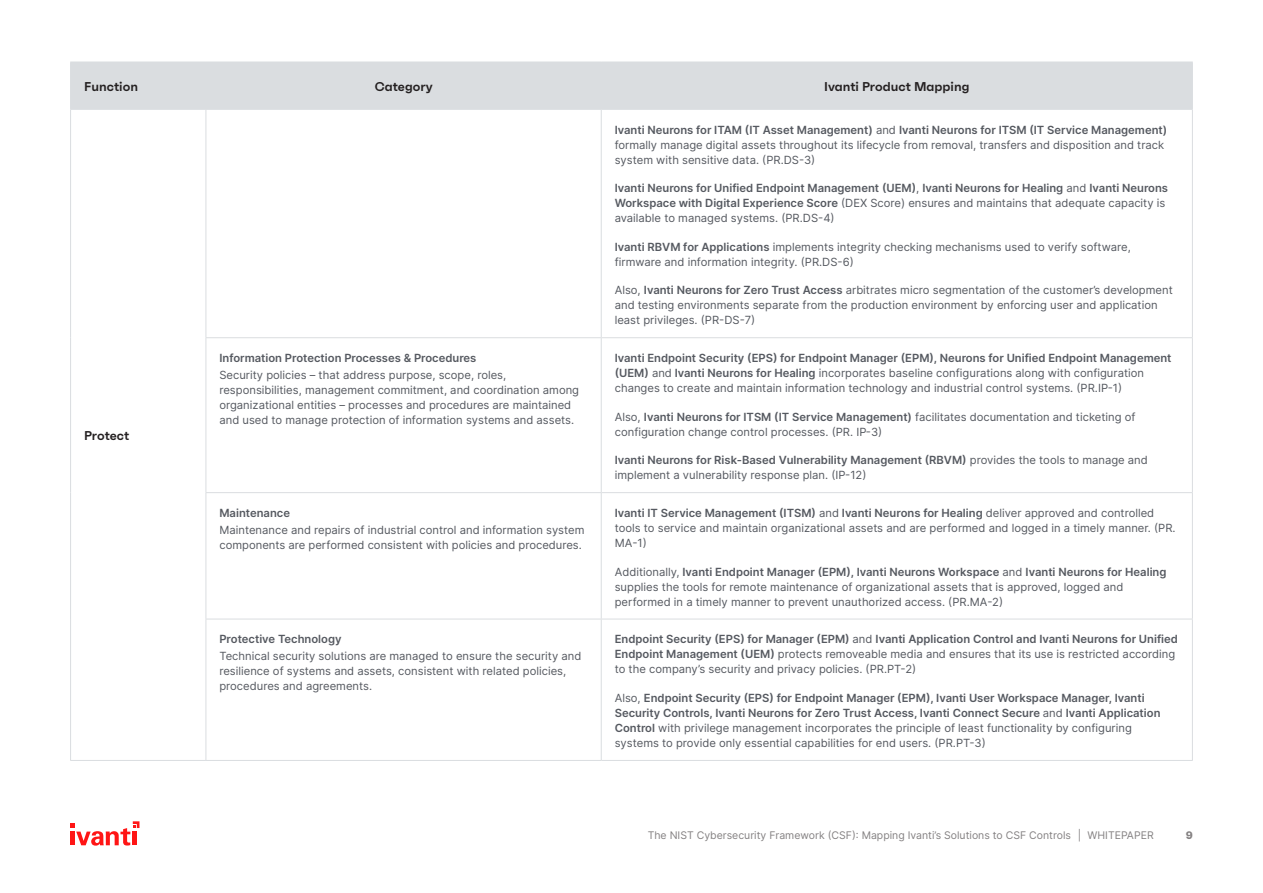
<style>
.page{position:relative;width:1263px;height:893px;background:#fff}
.page>*{position:absolute;margin:0;border:0;box-sizing:border-box;transform-origin:0 0}
.Heading_3{font:600 12.75px "Faktum";color:#231f20}
.t1{font:11.25px/15px "Inter";color:#555960}
.t2{font:600 11.25px/15px "Inter";color:#555960}
.t3{font:10.5px "Inter";color:#848182}
.t4{font:800 10.5px "Inter";color:#848182}
.s1{font-weight:600}
.s2{font-weight:400}
</style>
<div class="page">
<svg style="left:70px;top:821px;width:69px;height:25px"></svg>
<div style="left:71px;top:63px;width:1121px;height:46px;background:#dadde0"></div>
<hr style="left:70px;top:62px;width:136px;height:1px;background:#dadde0">
<hr style="left:70px;top:62px;width:1px;height:47px;background:#dadde0">
<hr style="left:206px;top:62px;width:395px;height:1px;background:#dadde0">
<hr style="left:206px;top:62px;width:1px;height:47px;background:#dadde0">
<hr style="left:601px;top:62px;width:592px;height:1px;background:#dadde0">
<hr style="left:601px;top:62px;width:1px;height:47px;background:#dadde0">
<hr style="left:1192px;top:62px;width:1px;height:47px;background:#dadde0">
<hr style="left:70px;top:109px;width:136px;height:1px;background:#dadde0">
<hr style="left:70px;top:110px;width:1px;height:228px;background:#dadde0">
<hr style="left:206px;top:109px;width:395px;height:1px;background:#dadde0">
<hr style="left:206px;top:110px;width:1px;height:227px;background:#dadde0">
<hr style="left:601px;top:109px;width:592px;height:1px;background:#dadde0">
<hr style="left:601px;top:110px;width:1px;height:227px;background:#dadde0">
<hr style="left:1192px;top:110px;width:1px;height:227px;background:#dadde0">
<hr style="left:70px;top:338px;width:1px;height:155px;background:#dadde0">
<hr style="left:206px;top:337px;width:395px;height:1px;background:#dadde0">
<hr style="left:206px;top:338px;width:1px;height:154px;background:#dadde0">
<hr style="left:601px;top:337px;width:592px;height:1px;background:#dadde0">
<hr style="left:601px;top:338px;width:1px;height:154px;background:#dadde0">
<hr style="left:1192px;top:338px;width:1px;height:154px;background:#dadde0">
<hr style="left:70px;top:493px;width:1px;height:126px;background:#dadde0">
<hr style="left:206px;top:492px;width:395px;height:1px;background:#dadde0">
<hr style="left:206px;top:493px;width:1px;height:126px;background:#dadde0">
<hr style="left:601px;top:492px;width:592px;height:1px;background:#dadde0">
<hr style="left:601px;top:493px;width:1px;height:126px;background:#dadde0">
<hr style="left:1192px;top:493px;width:1px;height:126px;background:#dadde0">
<hr style="left:70px;top:619px;width:1px;height:141px;background:#dadde0">
<hr style="left:206px;top:619px;width:395px;height:1px;background:#dadde0">
<hr style="left:206px;top:619px;width:1px;height:141px;background:#dadde0">
<hr style="left:601px;top:619px;width:592px;height:1px;background:#dadde0">
<hr style="left:601px;top:619px;width:1px;height:141px;background:#dadde0">
<hr style="left:1192px;top:619px;width:1px;height:141px;background:#dadde0">
<hr style="left:70px;top:760px;width:136px;height:1px;background:#dadde0">
<hr style="left:206px;top:760px;width:395px;height:1px;background:#dadde0">
<hr style="left:601px;top:760px;width:592px;height:1px;background:#dadde0">
<p class="Heading_3" style="left:84px;top:78px;width:55px">Function</p>
<p class="Heading_3" style="left:375px;top:78px;width:59px">Category</p>
<p class="Heading_3" style="left:824px;top:78px;width:147px">Ivanti Product Mapping</p>
<p class="Heading_3" style="left:84px;top:427px;width:47px">Protect</p>
<p class="t1" style="left:615px;top:122px;width:554px"><span class="s1">Ivanti Neurons for ITAM (IT Asset Management)</span> and <span class="s1">Ivanti Neurons for ITSM (IT Service Management) </span>formally manage digital assets throughout its lifecycle from removal, transfers and disposition and track system with sensitive data. (PR.DS-3)</p>
<p class="t2" style="left:615px;top:180px;width:555px">Ivanti Neurons for Unified Endpoint Management (UEM)<span class="s2">,</span> Ivanti Neurons for Healing <span class="s2">and</span> Ivanti Neurons<br>Workspace with Digital Experience Score <span class="s2">(DEX Score) ensures and maintains that adequate capacity is available to managed systems. (PR.DS-4)</span></p>
<p class="t1" style="left:615px;top:239px;width:518px"><span class="s1">Ivanti RBVM for Applications</span> implements integrity checking mechanisms used to verify software, firmware and information integrity. (PR.DS-6)</p>
<p class="t1" style="left:615px;top:282px;width:560px">Also, <span class="s1">Ivanti Neurons for Zero Trust Access</span> arbitrates micro segmentation of the customer’s development and testing environments separate from the production environment by enforcing user and application least privileges. (PR-DS-7)</p>
<p class="t2" style="left:219px;top:350px;width:259px">Information Protection Processes &amp; Procedures</p>
<p class="t1" style="left:219px;top:367px;width:361px">Security policies – that address purpose, scope, roles, responsibilities, management commitment, and coordination among organizational entities – processes and procedures are maintained and used to manage protection of information systems and assets.</p>
<p class="t1" style="left:615px;top:350px;width:558px"><span class="s1">Ivanti Endpoint Security (EPS) for Endpoint Manager (EPM), Neurons for Unified Endpoint Management (UEM)</span> and <span class="s1">Ivanti Neurons for Healing</span> incorporates baseline configurations along with configuration changes to create and maintain information technology and industrial control systems. (PR.IP-1)</p>
<p class="t1" style="left:615px;top:409px;width:522px">Also, <span class="s1">Ivanti Neurons for ITSM (IT Service Management)</span> facilitates documentation and ticketing of configuration change control processes. (PR. IP-3)</p>
<p class="t1" style="left:615px;top:452px;width:535px"><span class="s1">Ivanti Neurons for Risk-Based Vulnerability Management (RBVM)</span> provides the tools to manage and implement a vulnerability response plan. (IP-12)</p>
<p class="t2" style="left:219px;top:505px;width:72px">Maintenance</p>
<p class="t1" style="left:219px;top:522px;width:367px">Maintenance and repairs of industrial control and information system components are performed consistent with policies and procedures.</p>
<p class="t1" style="left:615px;top:505px;width:562px"><span class="s1">Ivanti IT Service Management (ITSM)</span> and <span class="s1">Ivanti Neurons for Healing</span> deliver approved and controlled tools to service and maintain organizational assets and are performed and logged in a timely manner. (PR.<br>MA-1)</p>
<p class="t1" style="left:615px;top:564px;width:553px">Additionally, <span class="s1">Ivanti Endpoint Manager (EPM), Ivanti Neurons Workspace</span> and <span class="s1">Ivanti Neurons for Healing </span>supplies the tools for remote maintenance of organizational assets that is approved, logged and performed in a timely manner to prevent unauthorized access. (PR.MA-2)</p>
<p class="t2" style="left:219px;top:632px;width:124px">Protective Technology</p>
<p class="t1" style="left:219px;top:648px;width:363px">Technical security solutions are managed to ensure the security and resilience of systems and assets, consistent with related policies, procedures and agreements.</p>
<p class="t1" style="left:615px;top:632px;width:565px"><span class="s1">Endpoint Security (EPS) for Manager (EPM)</span> and <span class="s1">Ivanti Application Control and Ivanti Neurons for Unified<br>Endpoint Management (UEM)</span> protects removeable media and ensures that its use is restricted according to the company’s security and privacy policies. (PR.PT-2)</p>
<p class="t2" style="left:615px;top:690px;width:547px"><span class="s2">Also,</span> Endpoint Security (EPS) for Endpoint Manager (EPM), Ivanti User Workspace Manager, Ivanti Security Controls, Ivanti Neurons for Zero Trust Access, Ivanti Connect Secure <span class="s2">and</span> Ivanti Application Control <span class="s2">with privilege management incorporates the principle of least functionality by configuring systems to provide only essential capabilities for end users. (PR.PT-3)</span></p>
<p class="t3" style="left:648px;top:828px;width:507px">The NIST Cybersecurity Framework (CSF): Mapping Ivanti’s Solutions to CSF Controls | WHITEPAPER</p>
<p class="t4" style="left:1186px;top:828px;width:9px">9</p>
</div>
